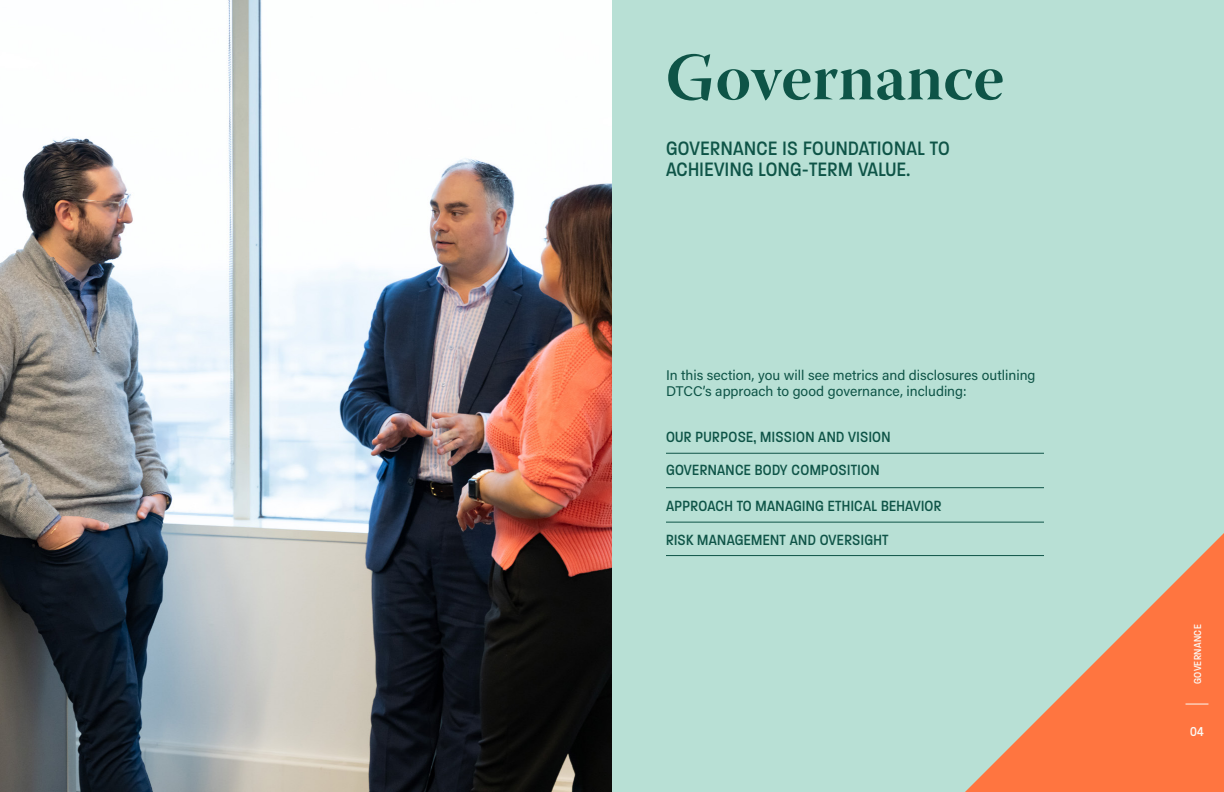
<style>
.page{position:relative;width:1224px;height:792px;background:#b8e0d5}
.page>*{position:absolute;margin:0;border:0;box-sizing:border-box;transform-origin:0 0}
.t1{font:67px "Warnock Pro Bold Disp";color:#0e5447}
.t2{font:500 21px/21px "Paralucent Condensed";letter-spacing:.02em;color:#0e5447}
.t3{font:500 16px/33.2px "Paralucent Condensed";letter-spacing:.02em;color:#0e5447}
.t4{font:14px/16px "Acumin Pro";color:#0e5447}
.t5{font:500 14px "Paralucent Condensed";color:#fbf9f4}
.t6{font:500 11px "Paralucent Condensed";letter-spacing:.03em;color:#fbf9f4}
</style>
<div class="page">
<svg style="left:965px;top:533px;width:259px;height:259px"></svg>
<img style="left:0;top:0;width:612px;height:792px">
<svg style="left:1186px;top:704px;width:22px;height:1px"></svg>
<hr style="left:666px;top:453px;width:378px;height:1px;background:#0e5447">
<hr style="left:666px;top:487px;width:378px;height:1px;background:#0e5447">
<hr style="left:666px;top:522px;width:378px;height:1px;background:#0e5447">
<hr style="left:666px;top:555px;width:378px;height:1px;background:#0e5447">
<h1 class="t1" style="left:666px;top:37px;width:340px">Governance</h1>
<h2 class="t2" style="left:666px;top:138px;width:285px">GOVERNANCE IS FOUNDATIONAL TO<br>ACHIEVING LONG-TERM VALUE.</h2>
<p class="t4" style="left:666px;top:367px;width:371px">In this section, you will see metrics and disclosures outlining<br>DTCC’s approach to good governance, including:</p>
<p class="t3" style="left:666px;top:421px;width:226px">OUR PURPOSE, MISSION AND VISION<br>GOVERNANCE BODY COMPOSITION</p>
<p class="t3" style="left:666px;top:488px;width:277px;line-height:34.2px">APPROACH TO MANAGING ETHICAL BEHAVIOR<br>RISK MANAGEMENT AND OVERSIGHT</p>
<p class="t6" style="left:1191px;top:684px;width:61px;rotate:-90deg">GOVERNANCE</p>
<p class="t5" style="left:1190px;top:723px;width:15px">04</p>
</div>
